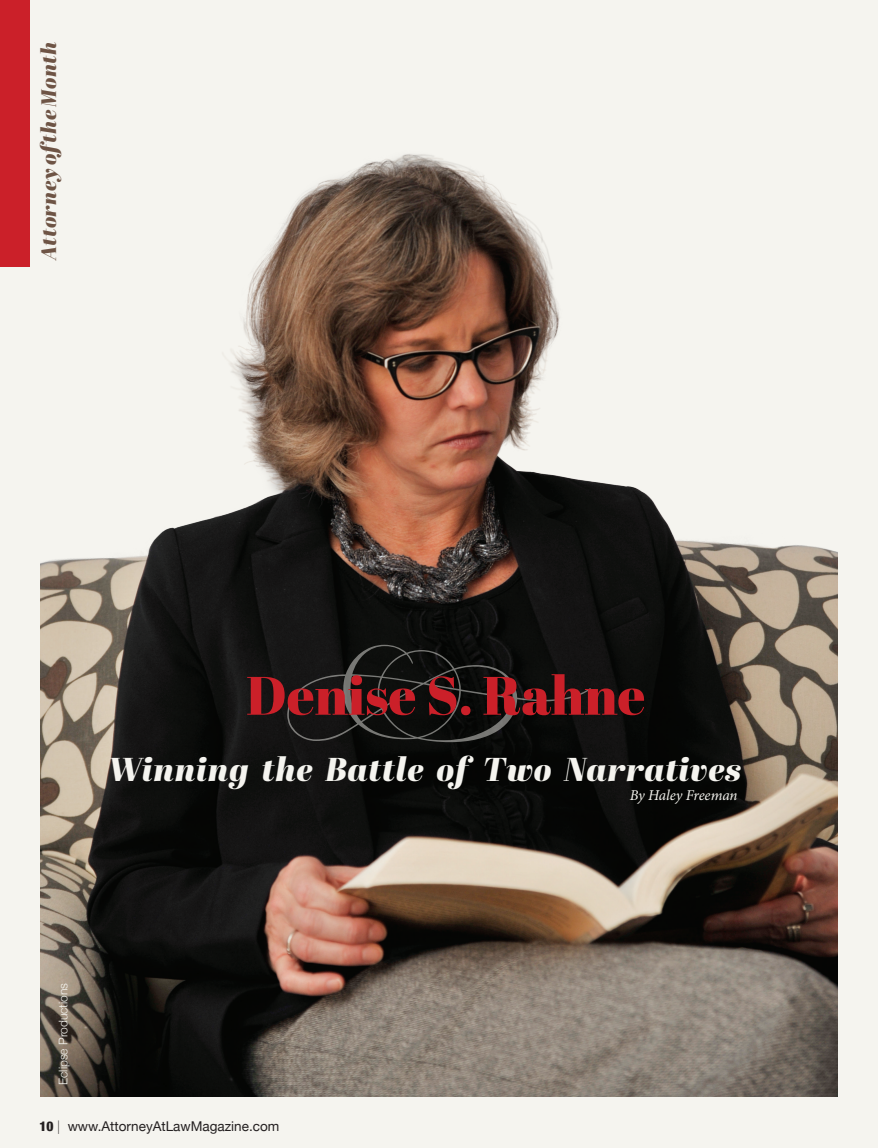
<style>
.page{position:relative;width:878px;height:1148px;background:#f5f4ef}
.page>*{position:absolute;margin:0;border:0;box-sizing:border-box;transform-origin:0 0}
.t1{font:54px "Abril Fatface";color:#cb2029}
.t2{font:italic 33px "Abril Fatface";letter-spacing:.02em;color:#f5f4ef}
.t3{font:italic 21px "Abril Fatface";letter-spacing:.02em;color:#6e5445}
.t4{font:italic 15px "Minion Pro";letter-spacing:-.01em;color:#f5f4ef}
.t5{font:13.5px "Helvetica Neue";color:#231f20}
.t6{font:300 12px "Helvetica Neue";color:#f5f4ef}
.s1{font-weight:900;font-stretch:condensed}
.s2{font-weight:100}
</style>
<div class="page">
<img style="left:40px;top:154px;width:797px;height:942px">
<svg style="left:287px;top:644px;width:304px;height:98px"></svg>
<div style="left:0;top:0;width:29px;height:266px;background:#cb2029"></div>
<p class="t3" style="left:34px;top:259px;width:219px;rotate:-90deg">Attorney ofthe Month</p>
<p class="t1" style="left:246px;top:657px;width:401px">Denise S. Rahne</p>
<p class="t2" style="left:109px;top:745px;width:633px">Winning the Battle of Two Narratives</p>
<p class="t4" style="left:630px;top:784px;width:109px">By Haley Freeman</p>
<p class="t6" style="left:54px;top:1085px;width:104px;rotate:-90deg">Eclipse Productions</p>
<p class="t5" style="left:39px;top:1116px;width:241px"><span class="s1">10</span> <span class="s2">|</span> www.AttorneyAtLawMagazine.com</p>
</div>
